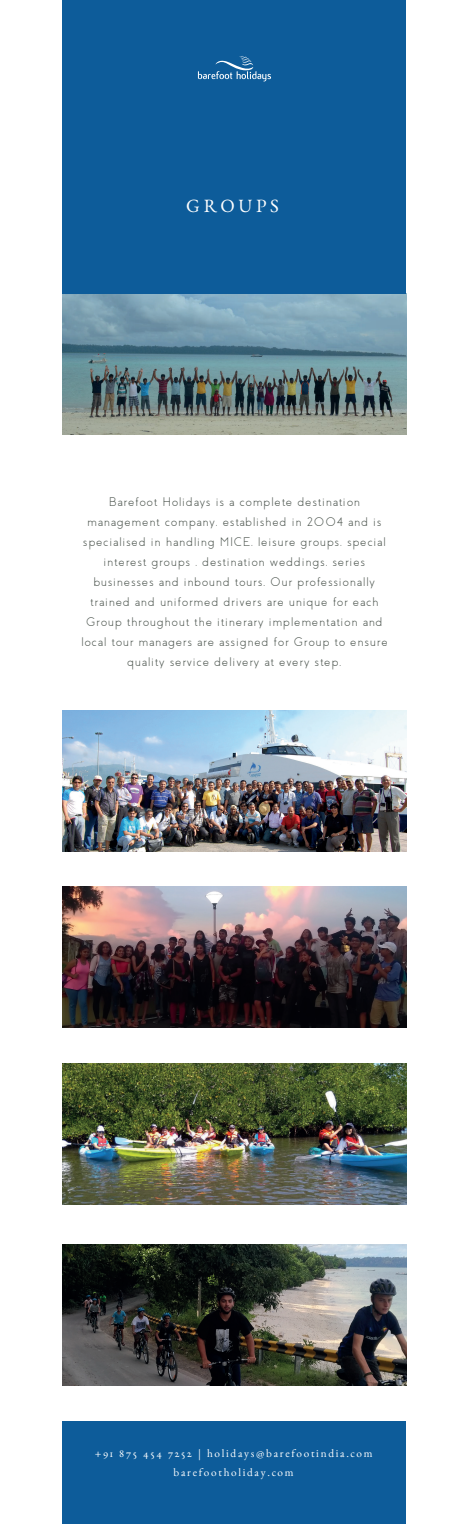
<style>
.page{position:relative;width:469px;height:1524px;background:#fff}
.page>*{position:absolute;margin:0;border:0;box-sizing:border-box;transform-origin:0 0}
.t1{font:18.75px "Benne";letter-spacing:.2em;color:#fff}
.t2{font:300 12.5px/20px "Coves";letter-spacing:.1em;color:#464f48;text-align:center}
.t3{font:11.25px/19.4px "Benne";letter-spacing:.15em;color:#fff;text-align:center}
</style>
<div class="page">
<img style="left:62px;top:294px;width:344px;height:140px">
<img style="left:62px;top:710px;width:344px;height:141px">
<img style="left:62px;top:886px;width:344px;height:141px">
<img style="left:62px;top:1063px;width:344px;height:141px">
<img style="left:62px;top:1244px;width:344px;height:141px">
<div style="left:62px;top:0;width:344px;height:294px;background:#0d5c9a"></div>
<svg style="left:198px;top:56px;width:73px;height:26px"></svg>
<div style="left:62px;top:1421px;width:344px;height:102px;background:#0d5c9a"></div>
<h1 class="t1" style="left:186px;top:195px;width:94px">GROUPS</h1>
<p class="t2" style="left:81px;top:492px;width:308px">Barefoot Holidays is a complete destination management company, established in 2004 and is specialised in handling MICE, leisure groups, special interest groups , destination weddings, series businesses and inbound tours. Our professionally trained and uniformed drivers are unique for each Group throughout the itinerary implementation and local tour managers are assigned for Group to ensure quality service delivery at every step.</p>
<p class="t3" style="left:95px;top:1442px;width:279px">+91 875 454 7252 | holidays@barefootindia.com barefootholiday.com</p>
</div>
